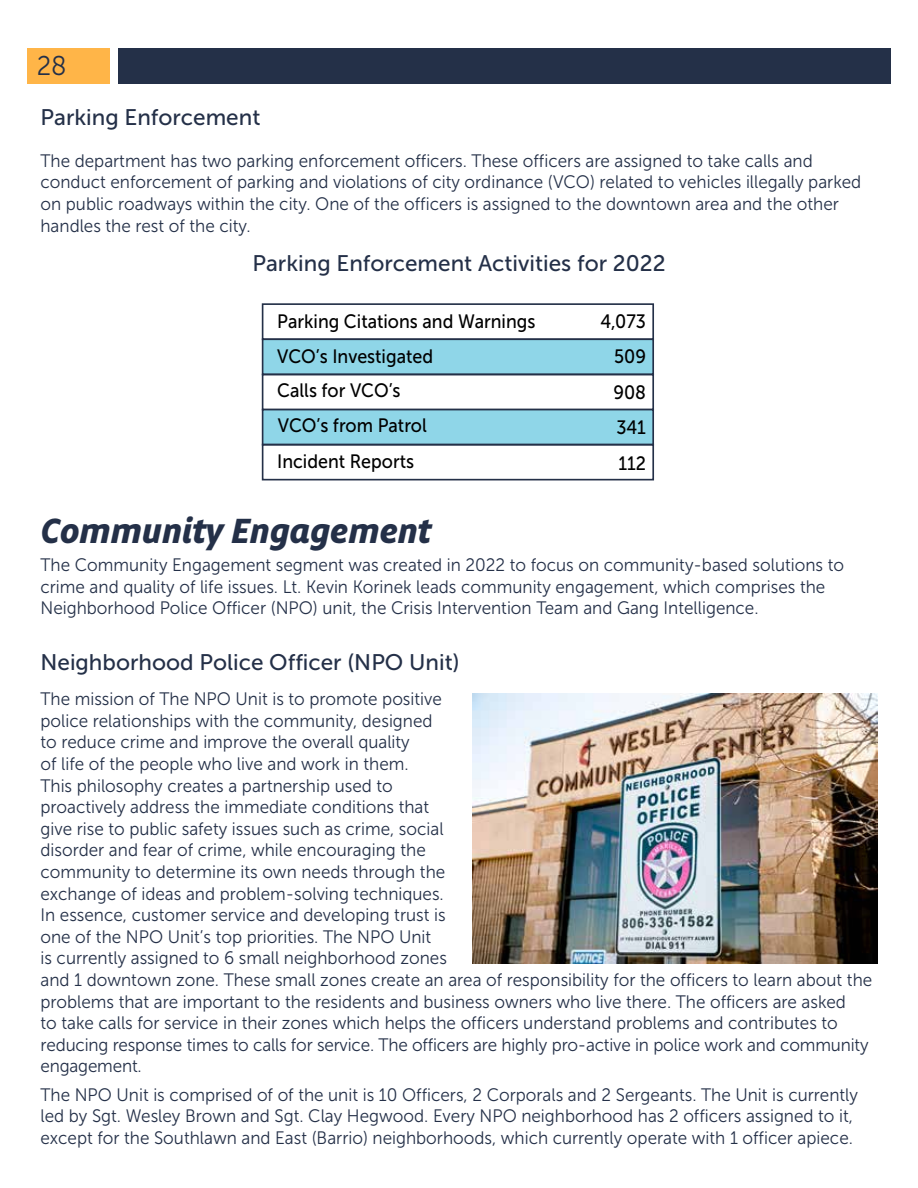
<style>
.page{position:relative;width:918px;height:1188px;background:#fff}
.page>*{position:absolute;margin:0;border:0;box-sizing:border-box;transform-origin:0 0}
.t1{font:italic 700 36px "Obliqua Sans";color:#243048}
.t2{font:27px "Museo Sans 300";color:#243048;scale:.95 1}
.t3{font:22.5px "Museo Sans 500";color:#243048}
.t4{font:19.35px/35.4px "Museo Sans 500";color:#000;scale:.92 1}
.t5{font:18px/21.6px "Museo Sans 300";color:#243048;scale:.95 1}
</style>
<div class="page">
<div style="left:119px;top:49px;width:772px;height:35px;background:#243048"></div>
<div style="left:27px;top:49px;width:82px;height:35px;background:#ffb548"></div>
<div style="left:262px;top:303px;width:392px;height:37px;border:2px solid #243048"></div>
<div style="left:263px;top:339px;width:390px;height:35px;background:#8fd6e8"></div>
<div style="left:262px;top:338px;width:392px;height:37px;border:2px solid #243048"></div>
<div style="left:262px;top:374px;width:392px;height:36px;border:2px solid #243048"></div>
<div style="left:263px;top:410px;width:390px;height:35px;background:#8fd6e8"></div>
<div style="left:262px;top:409px;width:392px;height:37px;border:2px solid #243048"></div>
<div style="left:262px;top:444px;width:392px;height:36px;border:2px solid #243048"></div>
<img style="left:472px;top:694px;width:406px;height:270px">
<h2 class="t2" style="left:37px;top:51px;width:33px">28</h2>
<p class="t3" style="left:40px;top:105px;width:221px">Parking Enforcement</p>
<p class="t5" style="left:40px;top:150px;width:866px">The department has two parking enforcement officers. These officers are assigned to take calls and conduct enforcement of parking and violations of city ordinance (VCO) related to vehicles illegally parked on public roadways within the city. One of the officers is assigned to the downtown area and the other handles the rest of the city.</p>
<p class="t3" style="left:252px;top:251px;width:415px">Parking Enforcement Activities for 2022</p>
<p class="t4" style="left:277px;top:304px;width:282px;line-height:34.7px">Parking Citations and Warnings<br>VCO’s Investigated<br>Calls for VCO’s<br>VCO’s from Patrol</p>
<p class="t4" style="left:277px;top:444px;width:150px">Incident Reports</p>
<p class="t4" style="left:613px;top:304px;width:37px;text-align:justify;text-indent:-13px">4,073<br>509<br>908<br>341<br>112</p>
<h1 class="t1" style="left:40px;top:510px;width:393px">Community Engagement</h1>
<p class="t5" style="left:40px;top:554px;width:847px">The Community Engagement segment was created in 2022 to focus on community-based solutions to crime and quality of life issues. Lt. Kevin Korinek leads community engagement, which comprises the<br>Neighborhood Police Officer (NPO) unit, the Crisis Intervention Team and Gang Intelligence.</p>
<p class="t3" style="left:40px;top:650px;width:421px">Neighborhood Police Officer (NPO Unit)</p>
<p class="t5" style="left:40px;top:688px;width:877px">The mission of The NPO Unit is to promote positive<br>police relationships with the community, designed<br>to reduce crime and improve the overall quality<br>of life of the people who live and work in them.<br>This philosophy creates a partnership used to<br>proactively address the immediate conditions that<br>give rise to public safety issues such as crime, social<br>disorder and fear of crime, while encouraging the<br>community to determine its own needs through the<br>exchange of ideas and problem-solving techniques.<br>In essence, customer service and developing trust is<br>one of the NPO Unit’s top priorities. The NPO Unit<br>is currently assigned to 6 small neighborhood zones<br>and 1 downtown zone. These small zones create an area of responsibility for the officers to learn about the problems that are important to the residents and business owners who live there. The officers are asked<br>to take calls for service in their zones which helps the officers understand problems and contributes to reducing response times to calls for service. The officers are highly pro-active in police work and community engagement.</p>
<p class="t5" style="left:40px;top:1084px;width:862px">The NPO Unit is comprised of of the unit is 10 Officers, 2 Corporals and 2 Sergeants. The Unit is currently led by Sgt. Wesley Brown and Sgt. Clay Hegwood. Every NPO neighborhood has 2 officers assigned to it, except for the Southlawn and East (Barrio) neighborhoods, which currently operate with 1 officer apiece.</p>
</div>
